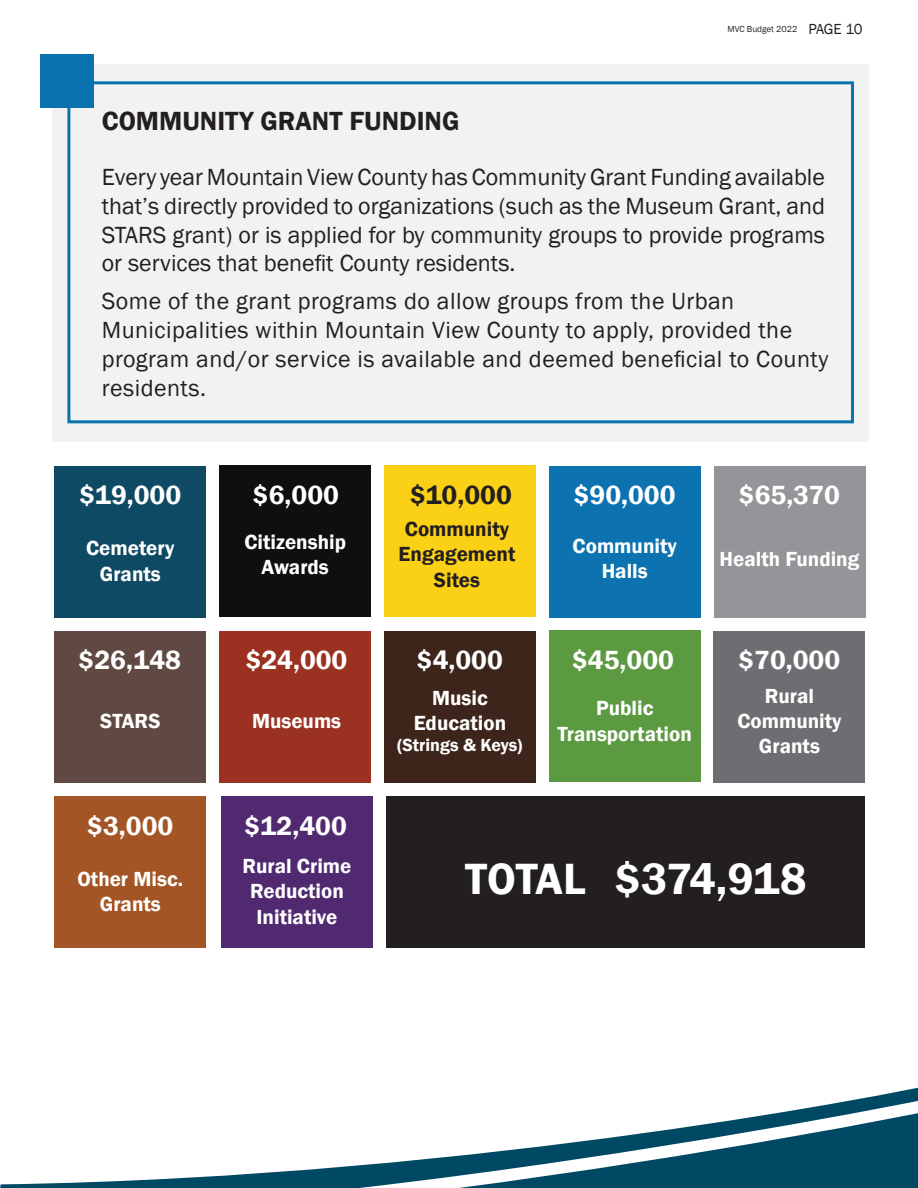
<style>
.page{position:relative;width:918px;height:1188px;background:#fff}
.page>*{position:absolute;margin:0;border:0;box-sizing:border-box;transform-origin:0 0}
.t1{font:600 45px "Franklin Gothic";letter-spacing:-.01em;color:#fff}
.t2{font:600 27px "Franklin Gothic";color:#fff}
.t3{font:600 27px "Franklin Gothic";color:#231f20}
.t4{font:24px/28.8px "Franklin Gothic";letter-spacing:.02em;color:#231f20}
.t5{font:600 21px/25.2px "Franklin Gothic";color:#fff;text-align:center}
.t6{font:600 21px/25.2px "Franklin Gothic";color:#231f20;text-align:center}
.t7{font:600 18px "Franklin Gothic";color:#fff}
.t8{font:15px "Franklin Gothic";letter-spacing:-.03em;color:#231f20}
.t9{font:9px "Franklin Gothic";color:#231f20}
</style>
<div class="page">
<div style="left:52px;top:65px;width:817px;height:377px;background:#f2f2f2"></div>
<div style="left:67px;top:81px;width:787px;height:342px;border:3px solid #0a73af"></div>
<div style="left:387px;top:796px;width:478px;height:151px;background:#231f20"></div>
<div style="left:220px;top:631px;width:151px;height:151px;background:#9b3120"></div>
<div style="left:55px;top:466px;width:151px;height:151px;background:#0f4a64"></div>
<div style="left:220px;top:465px;width:151px;height:151px;background:#0d0f11"></div>
<div style="left:384px;top:465px;width:152px;height:151px;background:#fbd117"></div>
<div style="left:549px;top:466px;width:151px;height:151px;background:#0d73b0"></div>
<div style="left:714px;top:466px;width:151px;height:151px;background:#939598"></div>
<div style="left:55px;top:631px;width:151px;height:151px;background:#604943"></div>
<div style="left:221px;top:796px;width:152px;height:151px;background:#502971"></div>
<div style="left:384px;top:631px;width:151px;height:151px;background:#3e251b"></div>
<div style="left:549px;top:630px;width:151px;height:151px;background:#5c9a42"></div>
<div style="left:714px;top:631px;width:151px;height:151px;background:#6d6e71"></div>
<div style="left:55px;top:796px;width:151px;height:151px;background:#a35525"></div>
<div style="left:40px;top:54px;width:54px;height:54px;background:#0a73af"></div>
<svg style="left:1px;top:1088px;width:917px;height:100px"></svg>
<p class="t9" style="left:728px;top:24px;width:71px">MVC Budget 2022</p>
<p class="t8" style="left:808px;top:20px;width:56px">PAGE 10</p>
<p class="t3" style="left:102px;top:104px;width:359px">COMMUNITY GRANT FUNDING</p>
<p class="t4" style="left:102px;top:163px;width:725px;text-align:justify">Every year Mountain View County has Community Grant Funding available that’s directly provided to organizations (such as the Museum Grant, and STARS grant) or is applied for by community groups to provide programs or services that benefit County residents.</p>
<p class="t4" style="left:102px;top:287px;width:728px">Some of the grant programs do allow groups from the Urban Municipalities within Mountain View County to apply, provided the program and/or service is available and deemed beneficial to County residents.</p>
<p class="t2" style="left:79px;top:478px;width:103px">$19,000</p>
<p class="t2" style="left:253px;top:478px;width:88px">$6,000</p>
<p class="t3" style="left:410px;top:478px;width:103px">$10,000</p>
<p class="t2" style="left:574px;top:478px;width:103px">$90,000</p>
<p class="t5" style="left:86px;top:536px;width:90px">Cemetery<br>Grants</p>
<p class="t5" style="left:244px;top:529px;width:103px">Citizenship<br>Awards</p>
<p class="t6" style="left:405px;top:517px;width:106px">Community</p>
<p class="t6" style="left:399px;top:542px;width:118px">Engagement<br>Sites</p>
<p class="t5" style="left:573px;top:534px;width:106px">Community<br>Halls</p>
<p class="t2" style="left:739px;top:478px;width:103px">$65,370</p>
<p class="t5" style="left:720px;top:546px;width:141px">Health Funding</p>
<p class="t2" style="left:79px;top:643px;width:104px">$26,148</p>
<p class="t2" style="left:246px;top:643px;width:103px">$24,000</p>
<p class="t5" style="left:100px;top:709px;width:62px">STARS</p>
<p class="t5" style="left:252px;top:709px;width:91px">Museums</p>
<p class="t2" style="left:87px;top:809px;width:88px">$3,000</p>
<p class="t2" style="left:245px;top:809px;width:104px">$12,400</p>
<p class="t5" style="left:78px;top:866px;width:107px">Other Misc.<br>Grants</p>
<p class="t5" style="left:242px;top:854px;width:111px">Rural Crime</p>
<p class="t5" style="left:250px;top:879px;width:95px">Reduction</p>
<p class="t5" style="left:257px;top:904px;width:82px">Initiative</p>
<p class="t2" style="left:417px;top:643px;width:88px">$4,000</p>
<p class="t2" style="left:572px;top:643px;width:103px">$45,000</p>
<p class="t2" style="left:738px;top:643px;width:103px">$70,000</p>
<p class="t5" style="left:432px;top:685px;width:57px">Music</p>
<p class="t5" style="left:414px;top:710px;width:94px">Education</p>
<p class="t7" style="left:397px;top:734px;width:127px">(Strings &amp; Keys)</p>
<p class="t5" style="left:596px;top:696px;width:59px">Public</p>
<p class="t5" style="left:558px;top:721px;width:136px">Transportation</p>
<p class="t5" style="left:765px;top:683px;width:51px">Rural</p>
<p class="t5" style="left:737px;top:709px;width:106px">Community<br>Grants</p>
<p class="t1" style="left:465px;top:852px;width:122px">TOTAL</p>
<p class="t1" style="left:615px;top:851px;width:193px">$374,918</p>
</div>
